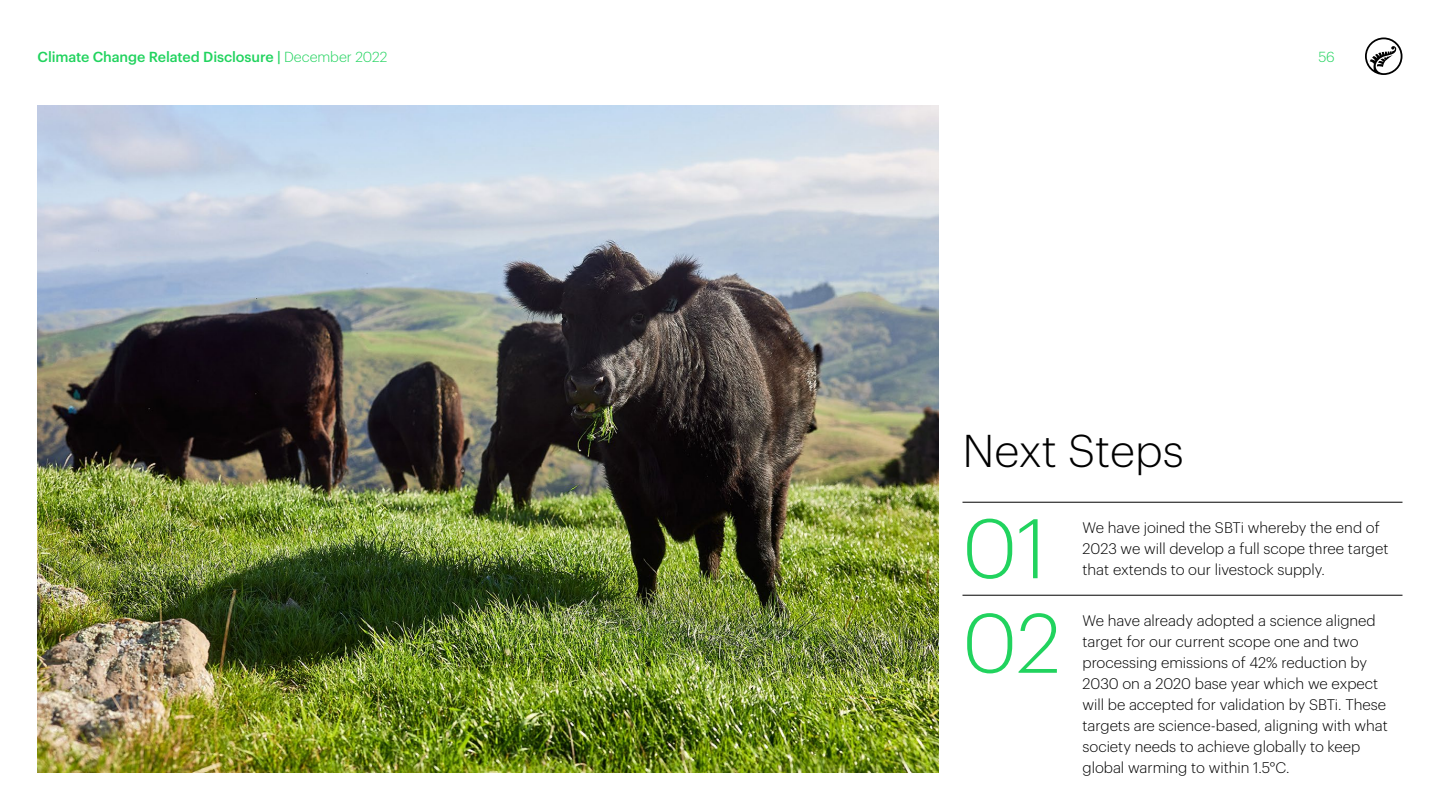
<style>
.page{position:relative;width:1440px;height:810px;background:#fff}
.page>*{position:absolute;margin:0;border:0;box-sizing:border-box;transform-origin:0 0}
.t1{font:300 82.5px/94.6px "Graphik";color:#21d35e}
.t2{font:300 45px "Graphik";color:#000}
.t3{font:300 15px/21px "Graphik";color:#000}
.t4{font:500 14.25px "Graphik";letter-spacing:-.005em;color:#21d35e}
.t5{font:300 14.25px "Graphik";color:#21d35e}
.s1{font-weight:300}
</style>
<div class="page">
<hr style="left:963px;top:502px;width:440px;height:1px;background:#000">
<hr style="left:963px;top:595px;width:440px;height:1px;background:#000">
<img style="left:38px;top:105px;width:900px;height:667px">
<svg style="left:1365px;top:38px;width:37px;height:37px"></svg>
<p class="t4" style="left:38px;top:46px;width:352px">Climate Change Related Disclosure | <span class="s1">December 2022</span></p>
<p class="t5" style="left:1318px;top:47px;width:18px">56</p>
<h2 class="t2" style="left:963px;top:417px;width:223px">Next Steps</h2>
<h1 class="t1" style="left:963px;top:495px;width:100px">01<br>02</h1>
<p class="t3" style="left:1083px;top:515px;width:307px">We have joined the SBTi whereby the end of<br>2023 we will develop a full scope three target that extends to our livestock supply.</p>
<p class="t3" style="left:1083px;top:608px;width:307px">We have already adopted a science aligned target for our current scope one and two processing emissions of 42% reduction by 2030 on a 2020 base year which we expect will be accepted for validation by SBTi. These targets are science-based, aligning with what society needs to achieve globally to keep global warming to within 1.5°C.</p>
</div>
